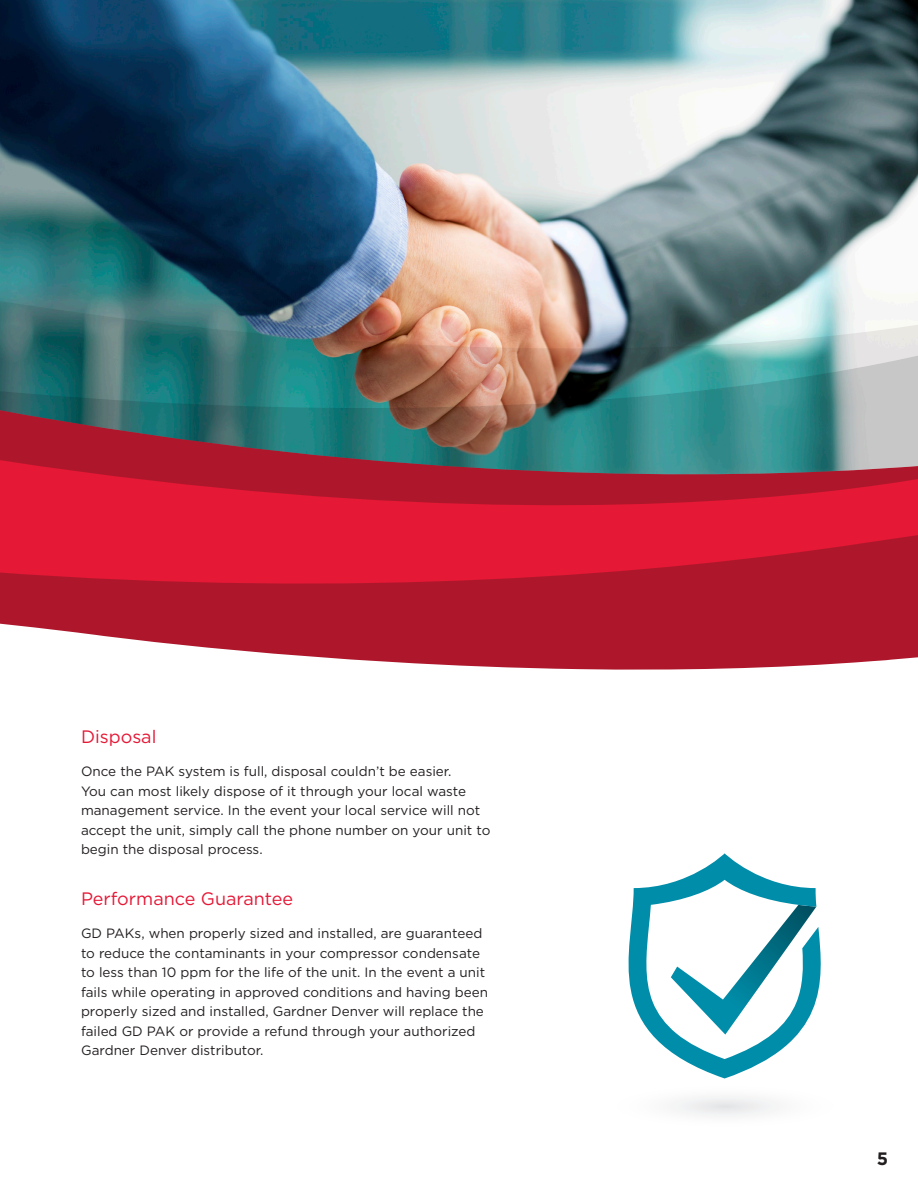
<style>
.page{position:relative;width:918px;height:1188px;background:#fff}
.page>*{position:absolute;margin:0;border:0;box-sizing:border-box;transform-origin:0 0}
.Heading_12{font:18px "Gotham";color:#e51836}
.t1{font:700 18px "Gotham";color:#231f20}
.Body_Text_9{font:13.5px/19.5px "Gotham";color:#231f20}
</style>
<div class="page">
<img style="left:0;top:0;width:918px;height:233px">
<svg style="left:0;top:233px;width:874px;height:44px;background:#69828a"></svg>
<img style="left:0;top:277px;width:918px;height:393px">
<svg style="left:0;top:384px;width:918px;height:235px;background:#a03849"></svg>
<svg style="left:674px;top:1097px;width:102px;height:19px"></svg>
<svg style="left:628px;top:853px;width:193px;height:225px"></svg>
<p class="Heading_12" style="left:81px;top:726px;width:77px">Disposal</p>
<p class="Body_Text_9" style="left:81px;top:762px;width:411px">Once the PAK system is full, disposal couldn’t be easier.<br>You can most likely dispose of it through your local waste management service. In the event your local service will not accept the unit, simply call the phone number on your unit to begin the disposal process.</p>
<p class="Heading_12" style="left:81px;top:888px;width:214px">Performance Guarantee</p>
<p class="Body_Text_9" style="left:81px;top:924px;width:409px">GD PAKs, when properly sized and installed, are guaranteed to reduce the contaminants in your compressor condensate to less than 10 ppm for the life of the unit. In the event a unit fails while operating in approved conditions and having been properly sized and installed, Gardner Denver will replace the failed GD PAK or provide a refund through your authorized Gardner Denver distributor.</p>
<h1 class="t1" style="left:877px;top:1147px;width:13px">5</h1>
</div>
